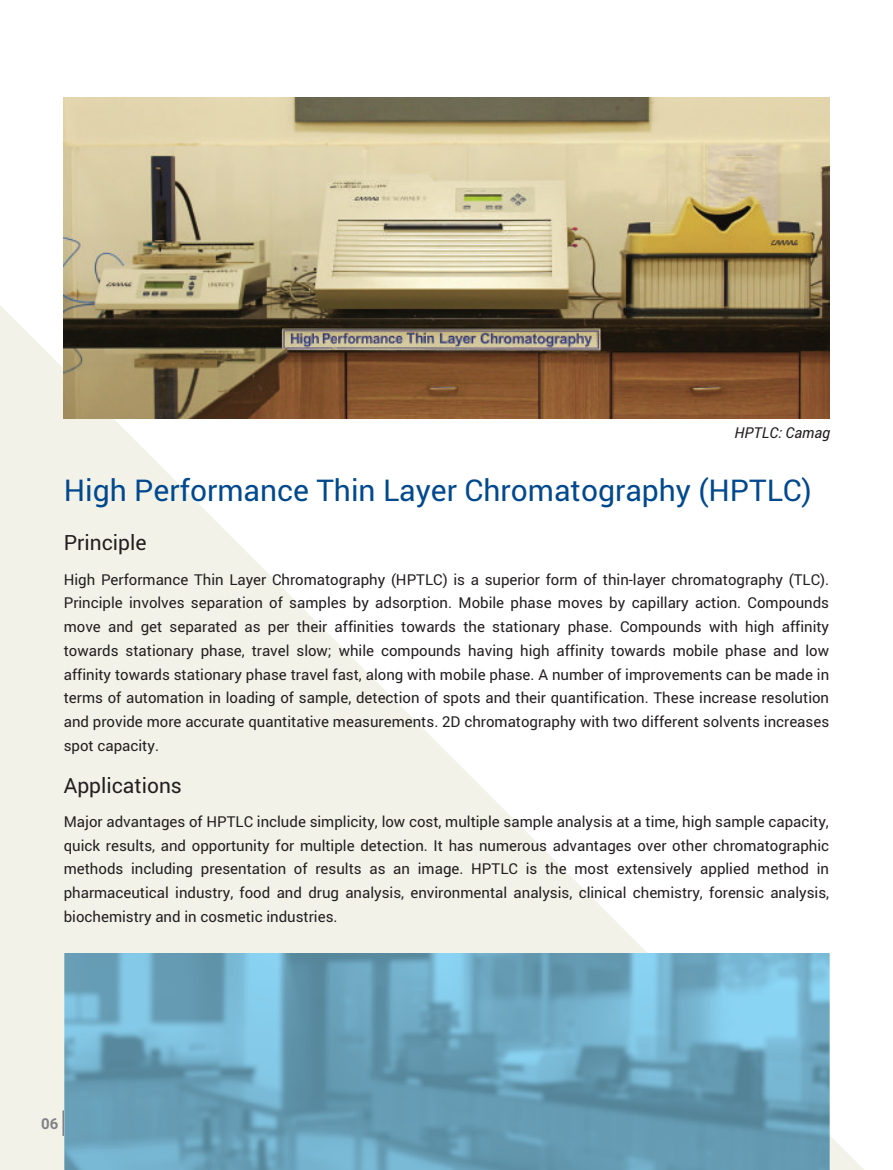
<style>
.page{position:relative;width:893px;height:1170px;background:#fff}
.page>*{position:absolute;margin:0;border:0;box-sizing:border-box;transform-origin:0 0}
.t1{font:30px "Roboto";color:#01498e}
.t2{font:21px "Roboto";color:#231f20}
.t3{font:15px/23.7px "Roboto";color:#231f20;text-align:justify}
.t4{font:italic 15px "Roboto";color:#231f20}
.t5{font:700 15px "Roboto";color:#808285}
</style>
<div class="page">
<img style="left:0;top:97px;width:863px;height:1072px">
<img style="left:64px;top:952px;width:765px;height:217px">
<img style="left:64px;top:98px;width:765px;height:320px">
<hr style="left:62px;top:1110px;width:2px;height:25px;background:#808285">
<p class="t4" style="left:734px;top:422px;width:97px">HPTLC: Camag</p>
<h1 class="t1" style="left:64px;top:469px;width:750px">High Performance Thin Layer Chromatography (HPTLC)</h1>
<h2 class="t2" style="left:64px;top:528px;width:84px">Principle</h2>
<p class="t3" style="left:64px;top:567px;width:767px">High Performance Thin Layer Chromatography (HPTLC) is a superior form of thin-layer chromatography (TLC).<br>Principle involves separation of samples by adsorption. Mobile phase moves by capillary action. Compounds move and get separated as per their affinities towards the stationary phase. Compounds with high affinity towards stationary phase, travel slow; while compounds having high affinity towards mobile phase and low affinity towards stationary phase travel fast, along with mobile phase. A number of improvements can be made in terms of automation in loading of sample, detection of spots and their quantification. These increase resolution and provide more accurate quantitative measurements. 2D chromatography with two different solvents increases spot capacity.</p>
<h2 class="t2" style="left:64px;top:770px;width:120px">Applications</h2>
<p class="t3" style="left:64px;top:809px;width:767px">Major advantages of HPTLC include simplicity, low cost, multiple sample analysis at a time, high sample capacity, quick results, and opportunity for multiple detection. It has numerous advantages over other chromatographic methods including presentation of results as an image. HPTLC is the most extensively applied method in pharmaceutical industry, food and drug analysis, environmental analysis, clinical chemistry, forensic analysis, biochemistry and in cosmetic industries.</p>
<p class="t5" style="left:41px;top:1117px;width:19px">06</p>
</div>
